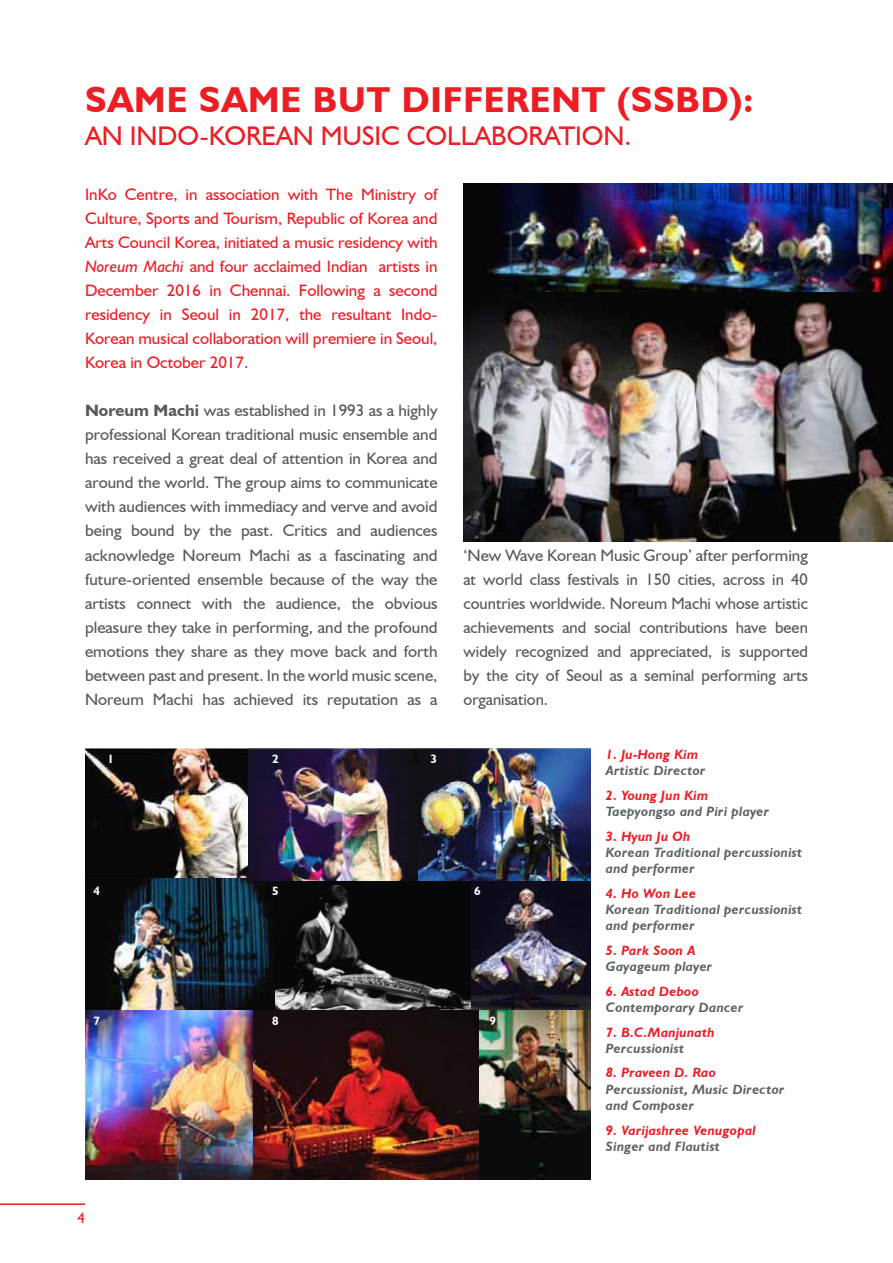
<style>
.page{position:relative;width:893px;height:1263px;background:#fff}
.page>*{position:absolute;margin:0;border:0;box-sizing:border-box;transform-origin:0 0}
.t1{font:700 36px "Humanist 521 BT";letter-spacing:.025em;color:#ed1d24}
.t2{font:27px "Humanist 521 BT";color:#ed1d24}
.t3{font:16.5px/24px "Humanist 521 BT";color:#58595b;text-align:justify}
.t4{font:16.5px/24px "Humanist 521 BT";color:#ed1d24;text-align:justify}
.t5{font:15px "Humanist 521 BT";color:#ed1d24}
.t6{font:italic 700 13.5px/16.2px "Humanist 521 BT";letter-spacing:.025em;color:#5c6467}
.t7{font:italic 700 13.5px "Humanist 521 BT";letter-spacing:.025em;color:#ed1d24}
.t8{font:700 12px "Humanist 521 BT";color:#fff}
.s1{font-style:italic}
.s2{font-weight:700}
</style>
<div class="page">
<img style="left:463px;top:184px;width:430px;height:357px">
<img style="left:85px;top:748px;width:506px;height:131px">
<img style="left:85px;top:879px;width:506px;height:300px">
<hr style="left:0;top:1203px;width:85px;height:2px;background:#ed1d24">
<h1 class="t1" style="left:85px;top:78px;width:670px">SAME SAME BUT DIFFERENT (SSBD):</h1>
<h2 class="t2" style="left:85px;top:119px;width:73px">an Indo</h2>
<h2 class="t2" style="left:200px;top:119px;width:325px">-Korean music collaboration</h2>
<h2 class="t2" style="left:625px;top:119px;width:8px">.</h2>
<p class="t4" style="left:85px;top:182px;width:354px">InKo Centre, in association with The Ministry of Culture, Sports and Tourism, Republic of Korea and Arts Council Korea, initiated a music residency with <span class="s1">Noreum Machi</span> and four acclaimed Indian artists in December 2016 in Chennai. Following a second residency in Seoul in 2017, the resultant Indo-Korean musical collaboration will premiere in Seoul, Korea in October 2017.</p>
<p class="t3" style="left:85px;top:398px;width:354px"><span class="s2">NOREUM MACHI</span> was established in 1993 as a highly professional Korean traditional music ensemble and has received a great deal of attention in Korea and around the world. The group aims to communicate with audiences with immediacy and verve and avoid being bound by the past. Critics and audiences acknowledge Noreum Machi as a fascinating and future-oriented ensemble because of the way the artists connect with the audience, the obvious pleasure they take in performing, and the profound emotions they share as they move back and forth between past and present. In the world music scene, Noreum Machi has achieved its reputation as a</p>
<p class="t3" style="left:463px;top:543px;width:346px">‘New Wave Korean Music Group’ after performing at world class festivals in 150 cities, across in 40 countries worldwide. Noreum Machi whose artistic achievements and social contributions have been widely recognized and appreciated, is supported by the city of Seoul as a seminal performing arts organisation.</p>
<p class="t8" style="left:107px;top:751px;width:8px">1</p>
<p class="t8" style="left:94px;top:883px;width:8px">4</p>
<p class="t8" style="left:94px;top:1014px;width:8px">7</p>
<p class="t8" style="left:272px;top:751px;width:8px">2</p>
<p class="t8" style="left:272px;top:883px;width:8px">5</p>
<p class="t8" style="left:272px;top:1014px;width:8px">8</p>
<p class="t8" style="left:431px;top:751px;width:8px">3</p>
<p class="t8" style="left:474px;top:883px;width:8px">6</p>
<p class="t8" style="left:489px;top:1014px;width:8px">9</p>
<p class="t7" style="left:606px;top:746px;width:94px">1. Ju-Hong Kim</p>
<p class="t6" style="left:606px;top:762px;width:101px">Artistic Director</p>
<p class="t7" style="left:606px;top:787px;width:104px">2. Young Jun Kim</p>
<p class="t6" style="left:606px;top:803px;width:165px">Taepyongso and Piri player</p>
<p class="t7" style="left:606px;top:827px;width:86px">3. Hyun Ju Oh</p>
<p class="t6" style="left:606px;top:844px;width:198px">Korean Traditional percussionist and performer</p>
<p class="t7" style="left:606px;top:885px;width:92px">4. Ho Won Lee</p>
<p class="t6" style="left:606px;top:901px;width:198px">Korean Traditional percussionist and performer</p>
<p class="t7" style="left:606px;top:942px;width:91px">5. Park Soon A</p>
<p class="t6" style="left:606px;top:958px;width:108px">Gayageum player</p>
<p class="t7" style="left:606px;top:983px;width:94px">6. Astad Deboo</p>
<p class="t6" style="left:606px;top:999px;width:139px">Contemporary Dancer</p>
<p class="t7" style="left:606px;top:1023px;width:110px">7. B.C.Manjunath</p>
<p class="t6" style="left:606px;top:1040px;width:80px">Percussionist</p>
<p class="t7" style="left:606px;top:1064px;width:111px">8. Praveen D. Rao</p>
<p class="t6" style="left:606px;top:1081px;width:180px">Percussionist, Music Director and Composer</p>
<p class="t7" style="left:606px;top:1121px;width:151px">9. Varijashree Venugopal</p>
<p class="t6" style="left:606px;top:1138px;width:115px">Singer and Flautist</p>
<p class="t5" style="left:77px;top:1209px;width:9px">4</p>
</div>
